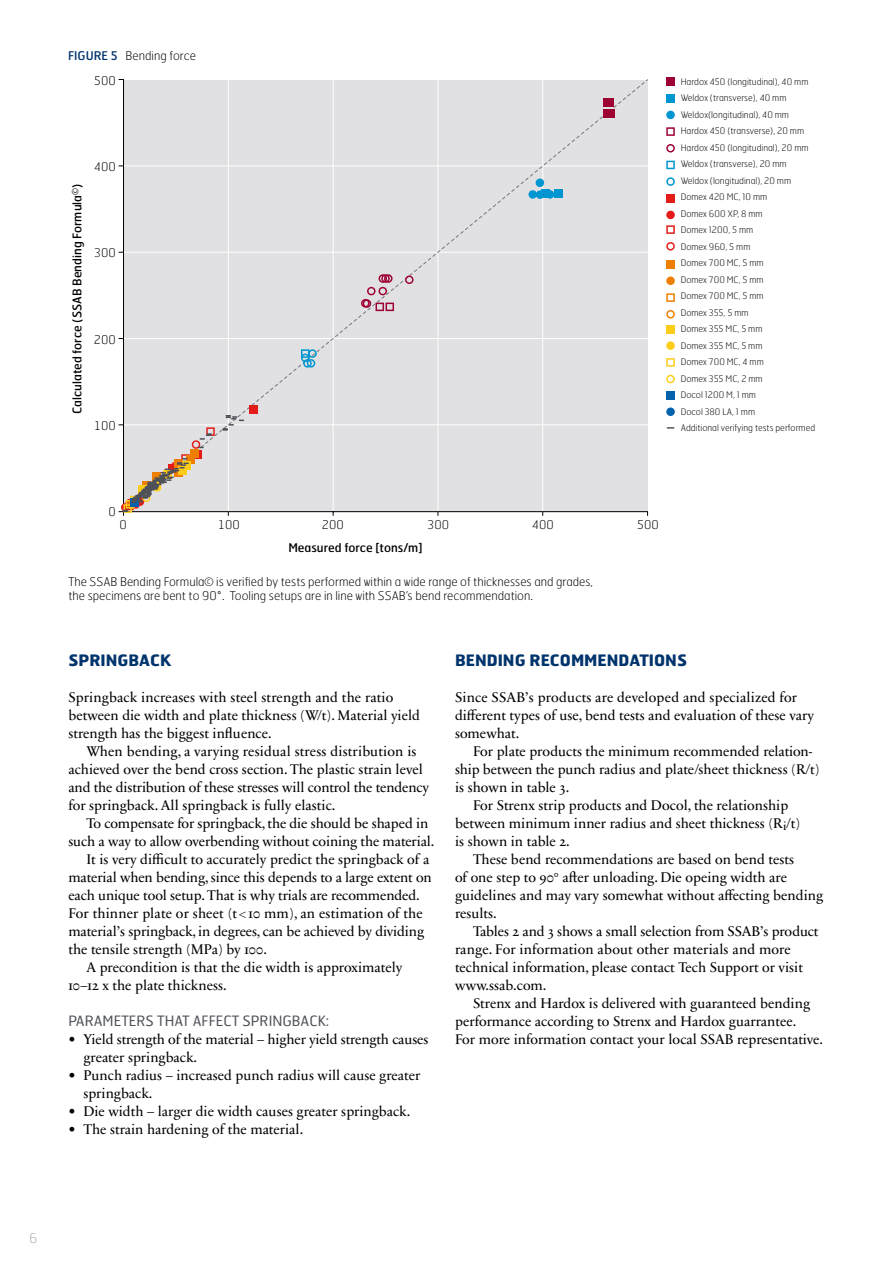
<style>
.page{position:relative;width:893px;height:1263px;background:#fff}
.page>*{position:absolute;margin:0;border:0;box-sizing:border-box;transform-origin:0 0}
.t1{font:700 15.75px "Hermes FB";color:#00346c}
.t2{font:14.25px/18px "Sabon Next LT Pro";color:#000}
.t3{font:14.25px "Hermes FB";color:#4f5159}
.t4{font:100 13.5px "Hermes FB";color:#a8a9af}
.t5{font:100 12px/14.2px "Hermes FB";color:#000}
.t6{font:12px "Hermes FB";color:#000}
.t7{font:100 9px/16.5px "Hermes FB";color:#000}
.s1{font-weight:400;color:#00346c}
</style>
<div class="page">
<hr style="left:123px;top:79px;width:1px;height:437px;background:#000">
<hr style="left:119px;top:511px;width:529px;height:1px;background:#000">
<div style="left:126px;top:81px;width:520px;height:428px;background:#e1e1e3"></div>
<div style="left:603px;top:98px;width:9px;height:9px;background:#9e0233"></div>
<div style="left:605px;top:98px;width:9px;height:9px;background:#9e0233"></div>
<div style="left:603px;top:109px;width:9px;height:9px;background:#9e0233"></div>
<div style="left:607px;top:109px;width:8px;height:9px;background:#9e0233"></div>
<div style="left:554px;top:190px;width:8px;height:8px;background:#0096d2"></div>
<div style="left:542px;top:190px;width:8px;height:8px;background:#0096d2"></div>
<div style="left:536px;top:179px;width:8px;height:8px;background:#0096d2;border-radius:50%"></div>
<div style="left:528px;top:190px;width:9px;height:9px;background:#0096d2;border-radius:50%"></div>
<div style="left:536px;top:190px;width:8px;height:9px;background:#0096d2;border-radius:50%"></div>
<div style="left:546px;top:190px;width:8px;height:9px;background:#0096d2;border-radius:50%"></div>
<svg style="left:405px;top:275px;width:9px;height:9px"></svg>
<svg style="left:361px;top:274px;width:33px;height:37px"></svg>
<svg style="left:301px;top:349px;width:16px;height:19px"></svg>
<div style="left:249px;top:405px;width:9px;height:9px;background:#e31c19"></div>
<svg style="left:223px;top:415px;width:21px;height:16px"></svg>
<svg style="left:119px;top:424px;width:96px;height:89px;background:#d3c9c2"></svg>
<div style="left:666px;top:77px;width:9px;height:9px;background:#9e0233"></div>
<div style="left:666px;top:94px;width:9px;height:9px;background:#0096d2"></div>
<div style="left:666px;top:111px;width:9px;height:8px;background:#0096d2;border-radius:50%"></div>
<svg style="left:666px;top:127px;width:9px;height:9px"></svg>
<svg style="left:666px;top:144px;width:9px;height:8px"></svg>
<svg style="left:666px;top:161px;width:9px;height:8px"></svg>
<svg style="left:666px;top:177px;width:9px;height:9px"></svg>
<div style="left:666px;top:194px;width:9px;height:8px;background:#e31c19"></div>
<div style="left:666px;top:211px;width:9px;height:8px;background:#e31c19;border-radius:50%"></div>
<svg style="left:666px;top:225px;width:9px;height:9px"></svg>
<svg style="left:666px;top:242px;width:9px;height:9px"></svg>
<div style="left:666px;top:260px;width:9px;height:8px;background:#ee7f00"></div>
<div style="left:666px;top:276px;width:9px;height:9px;background:#ee7f00;border-radius:50%"></div>
<svg style="left:666px;top:293px;width:9px;height:9px"></svg>
<svg style="left:666px;top:310px;width:9px;height:9px"></svg>
<div style="left:666px;top:325px;width:9px;height:8px;background:#fecd1a"></div>
<div style="left:666px;top:341px;width:9px;height:9px;background:#fecd1a;border-radius:50%"></div>
<svg style="left:666px;top:358px;width:9px;height:9px"></svg>
<svg style="left:666px;top:375px;width:9px;height:8px"></svg>
<div style="left:666px;top:391px;width:9px;height:9px;background:#0062ac"></div>
<div style="left:666px;top:407px;width:9px;height:9px;background:#0062ac;border-radius:50%"></div>
<svg style="left:667px;top:427px;width:7px;height:2px"></svg>
<p class="t5" style="left:68px;top:49px;width:129px"><span class="s1">FIGURE 5</span> Bending force</p>
<p class="t5" style="left:94px;top:73px;width:24px">500</p>
<p class="t6" style="left:69px;top:414px;width:232px;rotate:-90deg">Calculated force (SSAB Bending Formula<sup>©</sup>)</p>
<p class="t5" style="left:94px;top:159px;width:24px">400</p>
<p class="t5" style="left:94px;top:246px;width:24px">300</p>
<p class="t5" style="left:94px;top:332px;width:24px">200</p>
<p class="t5" style="left:94px;top:418px;width:24px">100</p>
<p class="t7" style="left:681px;top:73px;width:136px">Hardox 450 (longitudinal), 40 mm<br>Weldox (transverse), 40 mm<br>Weldox(longitudinal), 40 mm<br>Hardox 450 (transverse), 20 mm<br>Hardox 450 (longitudinal), 20 mm<br>Weldox (transverse), 20 mm<br>Weldox (longitudinal), 20 mm<br>Domex 420 MC, 10 mm<br>Domex 600 XP, 8 mm<br>Domex 1200, 5 mm<br>Domex 960, 5 mm<br>Domex 700 MC, 5 mm<br>Domex 700 MC, 5 mm<br>Domex 700 MC, 5 mm<br>Domex 355, 5 mm<br>Domex 355 MC, 5 mm<br>Domex 355 MC, 5 mm<br>Domex 700 MC, 4 mm<br>Domex 355 MC, 2 mm<br>Docol 1200 M, 1 mm<br>Docol 380 LA, 1 mm<br>Additional verifying tests performed</p>
<p class="t5" style="left:109px;top:504px;width:9px">0</p>
<p class="t5" style="left:120px;top:517px;width:9px">0</p>
<p class="t5" style="left:218px;top:517px;width:24px">100</p>
<p class="t5" style="left:322px;top:517px;width:24px">200</p>
<p class="t5" style="left:427px;top:517px;width:24px">300</p>
<p class="t5" style="left:532px;top:517px;width:24px">400</p>
<p class="t5" style="left:637px;top:517px;width:24px">500</p>
<p class="t6" style="left:288px;top:540px;width:136px">Measured force [tons/m]</p>
<p class="t5" style="left:68px;top:574px;width:526px">The SSAB Bending Formula© is verified by tests performed within a wide range of thicknesses and grades, the specimens are bent to 90°. Tooling setups are in line with SSAB’s bend recommendation.</p>
<p class="t1" style="left:68px;top:650px;width:104px">SPRINGBACK</p>
<p class="t2" style="left:68px;top:688px;width:353px">Springback increases with steel strength and the ratio between die width and plate thickness (W/t). Material yield strength has the biggest influence.</p>
<p class="t2" style="left:68px;top:742px;width:362px;text-indent:18px">When bending, a varying residual stress distribution is achieved over the bend cross section. The plastic strain level and the distribution of these stresses will control the tendency for springback. All springback is fully elastic.</p>
<p class="t2" style="left:86px;top:814px;width:343px">To compensate for springback, the die should be shaped in</p>
<p class="t2" style="left:68px;top:832px;width:368px">such a way to allow overbending without coining the material.</p>
<p class="t2" style="left:86px;top:850px;width:344px">It is very difficult to accurately predict the springback of a</p>
<p class="t2" style="left:68px;top:868px;width:365px">material when bending, since this depends to a large extent on</p>
<p class="t2" style="left:68px;top:886px;width:353px">each unique tool setup. That is why trials are recommended.</p>
<p class="t2" style="left:68px;top:904px;width:356px">For thinner plate or sheet (t &lt; 10 mm), an estimation of the</p>
<p class="t2" style="left:68px;top:922px;width:357px">material’s springback, in degrees, can be achieved by dividing</p>
<p class="t2" style="left:68px;top:940px;width:200px">the tensile strength (MPa) by 100.</p>
<p class="t2" style="left:86px;top:958px;width:317px">A precondition is that the die width is approximately</p>
<p class="t2" style="left:68px;top:976px;width:160px">10–12 x the plate thickness.</p>
<p class="t3" style="left:68px;top:1012px;width:262px">PARAMETERS THAT AFFECT SPRINGBACK:</p>
<p class="t2" style="left:83px;top:1030px;width:347px;text-indent:-15px">• Yield strength of the material – higher yield strength causes greater springback.</p>
<p class="t2" style="left:83px;top:1066px;width:338px;text-indent:-15px">• Punch radius – increased punch radius will cause greater springback.</p>
<p class="t2" style="left:68px;top:1102px;width:343px">• Die width – larger die width causes greater springback.</p>
<p class="t2" style="left:68px;top:1120px;width:236px">• The strain hardening of the material.</p>
<p class="t1" style="left:455px;top:650px;width:234px">BENDING RECOMMENDATIONS</p>
<p class="t2" style="left:455px;top:688px;width:361px">Since SSAB’s products are developed and specialized for different types of use, bend tests and evaluation of these vary somewhat.</p>
<p class="t2" style="left:473px;top:742px;width:341px">For plate products the minimum recommended relation-</p>
<p class="t2" style="left:455px;top:760px;width:366px">ship between the punch radius and plate/sheet thickness (R/t)</p>
<p class="t2" style="left:455px;top:778px;width:116px">is shown in table 3.</p>
<p class="t2" style="left:473px;top:796px;width:317px">For Strenx strip products and Docol, the relationship</p>
<p class="t2" style="left:455px;top:814px;width:347px">between minimum inner radius and sheet thickness (R<sub>i</sub>/t)</p>
<p class="t2" style="left:455px;top:832px;width:116px">is shown in table 2.</p>
<p class="t2" style="left:473px;top:850px;width:323px">These bend recommendations are based on bend tests</p>
<p class="t2" style="left:455px;top:868px;width:333px">of one step to 90° after unloading. Die opeing width are</p>
<p class="t2" style="left:455px;top:886px;width:370px">guidelines and may vary somewhat without affecting bending</p>
<p class="t2" style="left:455px;top:904px;width:43px">results.</p>
<p class="t2" style="left:473px;top:922px;width:347px">Tables 2 and 3 shows a small selection from SSAB’s product</p>
<p class="t2" style="left:455px;top:940px;width:337px">range. For information about other materials and more</p>
<p class="t2" style="left:455px;top:958px;width:349px">technical information, please contact Tech Support or visit</p>
<p class="t2" style="left:455px;top:976px;width:93px">www.ssab.com.</p>
<p class="t2" style="left:473px;top:994px;width:339px">Strenx and Hardox is delivered with guaranteed bending</p>
<p class="t2" style="left:455px;top:1012px;width:343px">performance according to Strenx and Hardox guarrantee.</p>
<p class="t2" style="left:455px;top:1030px;width:370px">For more information contact your local SSAB representative.</p>
<p class="t4" style="left:29px;top:1229px;width:10px">6</p>
</div>
